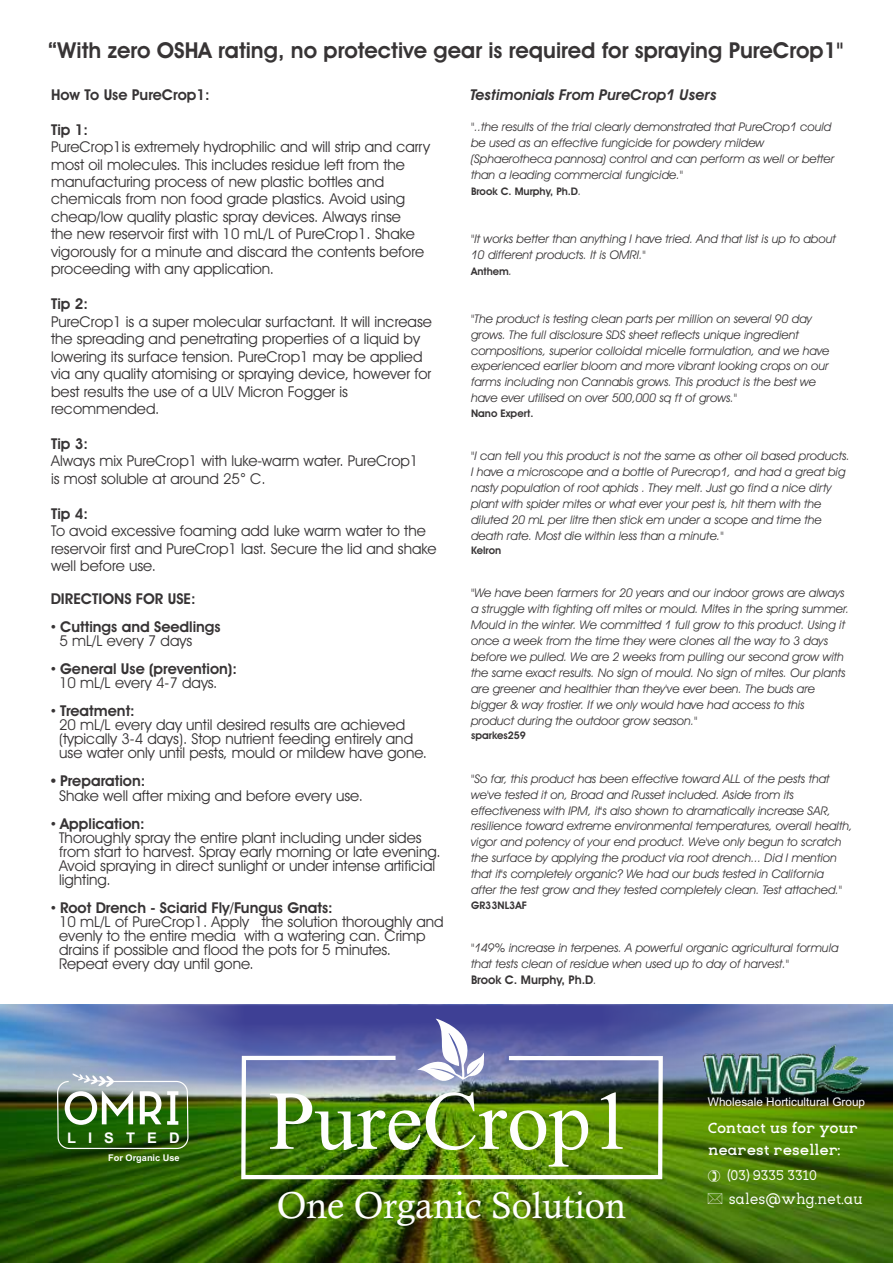
<style>
.page{position:relative;width:893px;height:1263px;background:#fff}
.page>*{position:absolute;margin:0;border:0;box-sizing:border-box;transform-origin:0 0}
.t1{font:37.5px "Calisto";color:#fefefe}
.t2{font:600 22.05px "Avant Garde IT Cby BT";color:#373435}
.t3{font:15.6px "Eligible";color:#fefefe}
.t4{font:700 15.45px/22px "Eligible";color:#fefefe}
.t5{font:15px/17.4px "Avant Garde IT Cby BT";color:#373435}
.t6{font:600 15px/14.1px "Avant Garde IT Cby BT";color:#373435}
.t7{font:italic 600 15px "Avant Garde IT Cby BT";color:#373435}
.t8{font:700 14.7px "Arial";letter-spacing:.82em;color:#fefefe}
.t9{font:14.55px "Eligible";color:#fefefe}
.t10{font:italic 12px/15.9px "Avant Garde IT Cby BT";color:#373435}
.t11{font:11.85px "Arial";color:#fefefe}
.t12{font:600 10.5px "Avant Garde IT Cby BT";color:#373435}
.t13{font:700 9.15px "Arial";color:#fefefe}
.s1{font-weight:400;font-style:italic;font-size:12px}
.s2{font-weight:600;font-style:normal}
.s3{font-family:"Arial"}
.s4{font-family:"Arial";font-weight:400}
.s5{font-weight:400}
.s6{font-weight:600}
.s7{font-family:"Arial";font-weight:700}
</style>
<div class="page">
<img style="left:0;top:1094px;width:893px;height:169px">
<img style="left:0;top:1004px;width:893px;height:90px">
<img style="left:57px;top:1073px;width:131px;height:76px">
<svg style="left:417px;top:1018px;width:68px;height:36px"></svg>
<img style="left:239px;top:1054px;width:426px;height:127px">
<img style="left:695px;top:1042px;width:175px;height:55px">
<svg style="left:708px;top:1169px;width:12px;height:12px"></svg>
<svg style="left:708px;top:1193px;width:14px;height:11px"></svg>
<h2 class="t2" style="left:48px;top:42px;width:797px">“With zero OSHA rating, no protective gear is required for spraying PureCrop1"</h2>
<p class="t7" style="left:470px;top:89px;width:248px">Testimonials From PureCrop1 Users</p>
<p class="t10" style="left:471px;top:120px;width:365px">"..the results of the trial clearly demonstrated that PureCrop1 could be used as an effective fungicide for powdery mildew (Sphaerotheca pannosa) control and can perform as well or better than a leading commercial fungicide."</p>
<p class="t12" style="left:471px;top:187px;width:112px">Brook C. Murphy, Ph.D<span class="s1">.</span></p>
<p class="t10" style="left:471px;top:232px;width:366px">"It works better than anything I have tried. And that list is up to about<br>10 different products. It is OMRI."</p>
<p class="t12" style="left:471px;top:267px;width:43px">Anthem<span class="s1">.</span></p>
<p class="t10" style="left:471px;top:311px;width:360px">"The product is testing clean parts per million on several 90 day grows. The full disclosure SDS sheet reflects unique ingredient compositions, superior colloidal micelle formulation, and we have experienced earlier bloom and more vibrant looking crops on our farms including non Cannabis grows. This product is the best we have ever utilised on over 500,000 sq ft of grows."</p>
<p class="t12" style="left:471px;top:409px;width:64px">Nano Expert.</p>
<p class="t10" style="left:471px;top:449px;width:380px">"I can tell you this product is not the same as other oil based products.<br>I have a microscope and a bottle of Purecrop1, and had a great big nasty population of root aphids . They melt. Just go find a nice dirty plant with spider mites or what ever your pest is, hit them with the diluted 20 mL per litre then stick em under a scope and time the death rate. Most die within less than a minute."</p>
<p class="t12" style="left:471px;top:546px;width:32px">Kelron</p>
<p class="t10" style="left:471px;top:586px;width:379px">"We have been farmers for 20 years and our indoor grows are always a struggle with fighting off mites or mould. Mites in the spring summer.<br>Mould in the winter. We committed 1 full grow to this product. Using it once a week from the time they were clones all the way to 3 days before we pulled. We are 2 weeks from pulling our second grow with the same exact results. No sign of mould. No sign of mites. Our plants are greener and healthier than they've ever been. The buds are bigger &amp; way frostier. If we only would have had access to this product during the outdoor grow season."</p>
<p class="t12" style="left:471px;top:731px;width:56px">sparkes259</p>
<p class="t10" style="left:471px;top:771px;width:383px">"So far, this product has been effective toward ALL of the pests that we've tested it on, Broad and Russet included. Aside from its effectiveness with IPM, it's also shown to dramatically increase SAR, resilience toward extreme environmental temperatures, overall health, vigor and potency of your end product. We've only begun to scratch the surface by applying the product via root drench... Did I mention that it's completely organic? We had our buds tested in California<br>after the test grow and they tested completely clean. Test attached."</p>
<p class="t12" style="left:471px;top:900px;width:57px">GR33NL3AF</p>
<p class="t10" style="left:471px;top:941px;width:369px">"149% increase in terpenes. A powerful organic agricultural formula that tests clean of residue when used up to day of harvest."<br><span class="s2">Brook C. Murphy, Ph.D</span>.</p>
<p class="t6" style="left:51px;top:89px;width:160px">How To Use PureCrop1:</p>
<p class="t6" style="left:51px;top:124px;width:39px">Tip 1:</p>
<p class="t5" style="left:51px;top:139px;width:381px">PureCrop1is extremely hydrophilic and will strip and carry most oil molecules. This includes residue left from the manufacturing process of new plastic bottles and chemicals from non food grade plastics. Avoid using cheap/low quality plastic spray devices. Always rinse<br>the new reservoir first with 10 mL/L of PureCrop1. Shake vigorously for a minute and discard the contents before proceeding with any application.</p>
<p class="t6" style="left:51px;top:298px;width:39px">Tip 2:</p>
<p class="t5" style="left:51px;top:314px;width:382px">PureCrop1 is a super molecular surfactant. It will increase the spreading and penetrating properties of a liquid by lowering its surface tension. PureCrop1 may be applied via any quality atomising or spraying device, however for best results the use of a ULV Micron Fogger is recommended.</p>
<p class="t6" style="left:51px;top:438px;width:39px">Tip 3:</p>
<p class="t5" style="left:51px;top:454px;width:369px">Always mix PureCrop1 with luke-warm water. PureCrop1 is most soluble at around 25<span class="s3">°</span> C.</p>
<p class="t6" style="left:51px;top:508px;width:39px">Tip 4:</p>
<p class="t5" style="left:51px;top:524px;width:387px">To avoid excessive foaming add luke warm water to the reservoir first and PureCrop1 last. Secure the lid and shake well before use.</p>
<p class="t6" style="left:51px;top:593px;width:147px">DIRECTIONS FOR USE:</p>
<p class="t6" style="left:59px;top:621px;width:163px;text-indent:-9px"><span class="s4">•</span> Cuttings and Seedlings<br><span class="s5">5 mL/L every 7 days</span></p>
<p class="t6" style="left:59px;top:663px;width:179px;text-indent:-8px"><span class="s4">•</span> General Use (prevention):<br><span class="s5">10 mL/L every 4-7 days.</span></p>
<p class="t5" style="left:59px;top:705px;width:370px;line-height:14.1px;text-indent:-8px"><span class="s3">•</span> <span class="s6">Treatment:<br></span>20 mL/L every day until desired results are achieved (typically 3-4 days). Stop nutrient feeding entirely and use water only until pests, mould or mildew have gone.</p>
<p class="t5" style="left:59px;top:775px;width:305px;line-height:14.1px;text-indent:-8px"><span class="s7">•</span> <span class="s6">Preparation:<br></span>Shake well after mixing and before every use.</p>
<p class="t5" style="left:59px;top:818px;width:383px;line-height:14.1px;text-indent:-8px"><span class="s3">•</span> <span class="s6">Application:<br></span>Thoroughly spray the entire plant including under sides from start to harvest. Spray early morning or late evening.<br>Avoid spraying in direct sunlight or under intense artificial lighting.</p>
<p class="t5" style="left:59px;top:902px;width:386px;line-height:14.1px;text-indent:-8px"><span class="s3">•</span> <span class="s6">Root Drench - Sciarid Fly/Fungus Gnats:<br></span>10 mL/L of PureCrop1. Apply the solution thoroughly and evenly to the entire media with a watering can. Crimp drains if possible and flood the pots for 5 minutes.<br>Repeat every day until gone.</p>
<p class="t8" style="left:67px;top:1132px;width:114px">LISTED</p>
<p class="t13" style="left:108px;top:1154px;width:73px">For Organic Use</p>
<h1 class="t1" style="left:277px;top:1191px;width:351px">One Organic Solution</h1>
<p class="t11" style="left:708px;top:1097px;width:159px">Wholesale Horticultural Group</p>
<p class="t4" style="left:708px;top:1118px;width:151px">Contact us for your nearest reseller:</p>
<p class="t9" style="left:727px;top:1170px;width:91px">(03) 9335 3310</p>
<h3 class="t3" style="left:729px;top:1193px;width:135px">sales@whg.net.au</h3>
</div>
